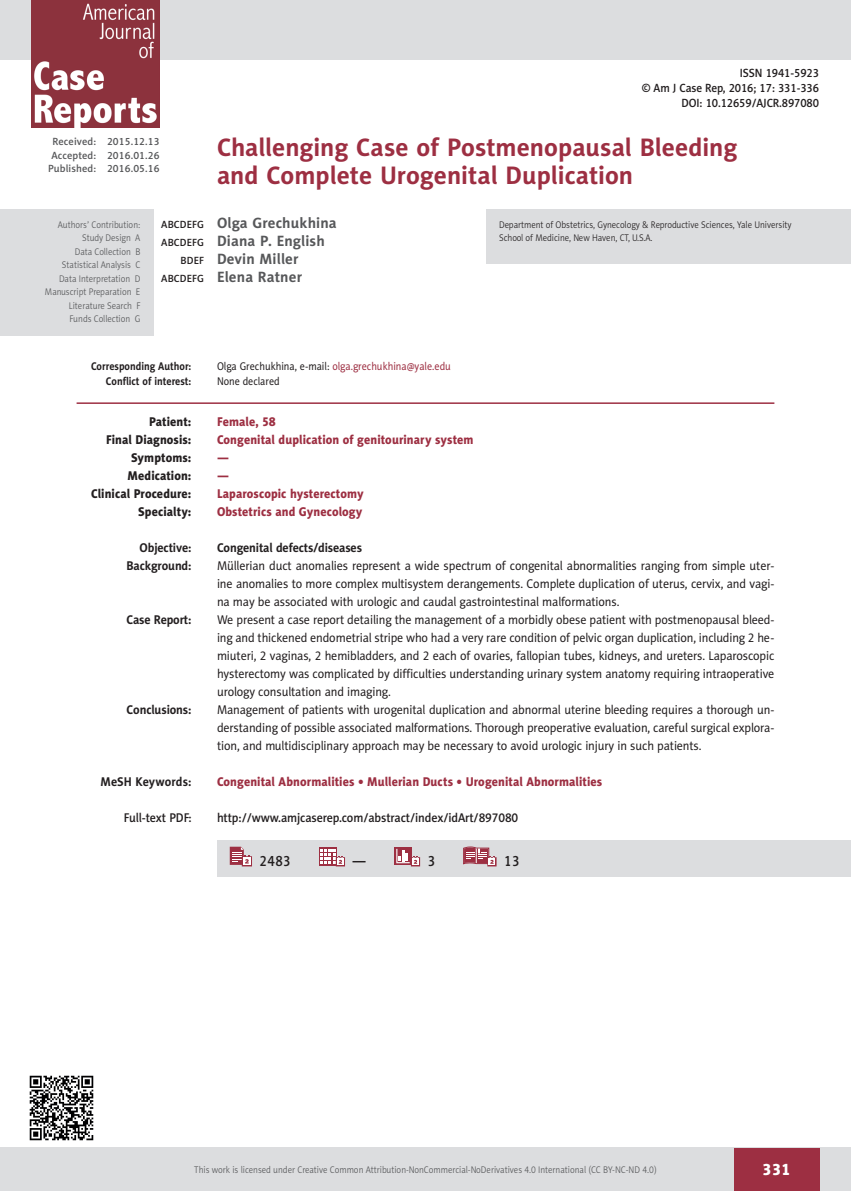
<style>
.page{position:relative;width:851px;height:1191px;background:#fff}
.page>*{position:absolute;margin:0;border:0;box-sizing:border-box;transform-origin:0 0}
.AJCR_Tytul{font:700 25.5px/28.5px "Naomi Sans EFN";color:#9d2f42}
.t1{font:16.5px "Naomi Sans EFN Heavy";color:#fff}
.AJCR_Autorzy{font:700 15px "Naomi Sans EFN";letter-spacing:.01em;color:#57585a}
.AJCR_dane{font:15px "Naomi Sans EFN Medium";letter-spacing:.03em;color:#231f20;scale:.9 1}
.AJCR_Summary_body{font:12.75px/18px "Naomi Sans EFN";letter-spacing:-.01em;color:#231f20;text-align:justify;scale:.95 1}
.AJCR_keywords{font:12.75px "Naomi Sans EFN Heavy";letter-spacing:.005em;color:#9d2f42;scale:.95 1}
.AJCR_keywords-2{font:12.75px "Naomi Sans EFN Heavy";letter-spacing:.005em;color:#231f20;scale:.95 1}
.AJCR_Summary_body-2{font:700 12.75px "Naomi Sans EFN";letter-spacing:-.01em;color:#231f20;scale:.95 1}
.AJCR_full_text_pdf{font:12.75px "Naomi Sans EFN Medium";letter-spacing:-.01em;color:#231f20;scale:.95 1}
.AJCR_keywords-3{font:700 12.75px "Naomi Sans EFN";letter-spacing:.005em;color:#231f20;scale:.95 1}
.AJCR_full_text_pdf-2{font:12px "Naomi Sans EFN Medium";letter-spacing:-.01em;color:#231f20;scale:.95 1}
.AJCR_Adres{font:11.25px "Naomi Sans EFN";color:#9d2f42;scale:.9 1}
.AJCR_Adres-2{font:700 11.25px "Naomi Sans EFN";color:#231f20;scale:.9 1}
.AJCR_Adres-3{font:11.25px "Naomi Sans EFN";color:#231f20;scale:.9 1}
.t2{font:10.5px "Naomi Sans EFN Medium";letter-spacing:.01em;color:#57585a}
.t3{font:9.75px "Naomi Sans EFN Light";color:#57585a;scale:.9 1}
.AJCR_Afiliacja{font:9.75px/13.5px "Naomi Sans EFN Light";color:#231f20;scale:.9 1}
.s1{font-family:"Naomi Sans EFN Medium";font-weight:400;font-size:10.5px;color:#231f20}
.s2{color:#231f20}
</style>
<div class="page">
<div style="left:217px;top:840px;width:633px;height:36px;background:#dcdddf"></div>
<svg style="left:230px;top:846px;width:22px;height:20px"></svg>
<div style="left:319px;top:847px;width:17px;height:18px;background:#9d2f42"></div>
<svg style="left:320px;top:848px;width:25px;height:18px"></svg>
<div style="left:394px;top:847px;width:18px;height:18px;background:#9d2f42"></div>
<svg style="left:396px;top:849px;width:24px;height:17px"></svg>
<svg style="left:463px;top:846px;width:33px;height:20px"></svg>
<hr style="left:77px;top:402px;width:697px;height:2px;background:#9d2f42">
<div style="left:0;top:210px;width:153px;height:126px;background:#dcdddf"></div>
<div style="left:486px;top:210px;width:364px;height:54px;background:#dcdddf"></div>
<img style="left:29px;top:1075px;width:65px;height:66px">
<div style="left:0;top:1148px;width:850px;height:43px;background:#dcdddf"></div>
<div style="left:733px;top:1147px;width:86px;height:43px;background:#9d2f42"></div>
<div style="left:0;top:0;width:850px;height:60px;background:#dcdddf"></div>
<img style="left:32px;top:0;width:127px;height:127px">
<p class="AJCR_full_text_pdf-2" style="left:739px;top:66px;width:85px">ISSN 1941-5923</p>
<p class="AJCR_full_text_pdf-2" style="left:641px;top:81px;width:188px">© Am J Case Rep, 2016; 17: 331-336</p>
<p class="AJCR_full_text_pdf-2" style="left:681px;top:96px;width:146px">DOI: 10.12659/AJCR.897080</p>
<p class="AJCR_Tytul" style="left:217px;top:133px;width:521px">Challenging Case of Postmenopausal Bleeding and Complete Urogenital Duplication</p>
<p class="AJCR_Autorzy" style="left:161px;top:214px;width:177px"><span class="s1">ABCDEFG</span> Olga Grechukhina</p>
<p class="AJCR_Autorzy" style="left:161px;top:232px;width:165px"><span class="s1">ABCDEFG</span> Diana P. English</p>
<p class="AJCR_Autorzy" style="left:180px;top:250px;width:119px"><span class="s1">BDEF</span> Devin Miller</p>
<p class="AJCR_Autorzy" style="left:161px;top:268px;width:142px"><span class="s1">ABCDEFG</span> Elena Ratner</p>
<p class="t2" style="left:52px;top:136px;width:109px">Received: 2015.12.13</p>
<p class="t2" style="left:51px;top:149px;width:110px">Accepted: 2016.01.26</p>
<p class="t2" style="left:48px;top:163px;width:113px">Published: 2016.05.16</p>
<p class="t3" style="left:58px;top:219px;width:93px">Authors’ Contribution:</p>
<p class="t3" style="left:82px;top:232px;width:66px">Study Design A</p>
<p class="t3" style="left:75px;top:246px;width:74px">Data Collection B</p>
<p class="t3" style="left:62px;top:259px;width:89px">Statistical Analysis C</p>
<p class="t3" style="left:59px;top:273px;width:92px">Data Interpretation D</p>
<p class="t3" style="left:45px;top:286px;width:107px">Manuscript Preparation E</p>
<p class="t3" style="left:69px;top:300px;width:81px">Literature Search F</p>
<p class="t3" style="left:69px;top:313px;width:80px">Funds Collection G</p>
<p class="AJCR_Afiliacja" style="left:499px;top:218px;width:326px">Department of Obstetrics, Gynecology &amp; Reproductive Sciences, Yale University<br>School of Medicine, New Haven, CT, U.S.A.</p>
<p class="AJCR_Adres-2" style="left:91px;top:359px;width:113px">Corresponding Author:</p>
<p class="AJCR_Adres" style="left:217px;top:359px;width:261px"><span class="s2">Olga Grechukhina, e-mail:</span> olga.grechukhina@yale.edu</p>
<p class="AJCR_Adres-2" style="left:106px;top:375px;width:97px">Conflict of interest:</p>
<p class="AJCR_Adres-3" style="left:217px;top:375px;width:71px">None declared</p>
<p class="AJCR_keywords-2" style="left:149px;top:414px;width:46px">Patient:</p>
<p class="AJCR_keywords" style="left:217px;top:414px;width:64px">Female, 58</p>
<p class="AJCR_keywords-2" style="left:106px;top:432px;width:91px">Final Diagnosis:</p>
<p class="AJCR_keywords" style="left:217px;top:432px;width:271px">Congenital duplication of genitourinary system</p>
<p class="AJCR_keywords-2" style="left:131px;top:450px;width:65px">Symptoms:</p>
<p class="AJCR_keywords" style="left:217px;top:450px;width:14px">—</p>
<p class="AJCR_keywords-2" style="left:128px;top:468px;width:69px">Medication:</p>
<p class="AJCR_keywords" style="left:217px;top:468px;width:14px">—</p>
<p class="AJCR_keywords-2" style="left:91px;top:486px;width:107px">Clinical Procedure:</p>
<p class="AJCR_keywords" style="left:217px;top:486px;width:156px">Laparoscopic hysterectomy</p>
<p class="AJCR_keywords-2" style="left:138px;top:504px;width:58px">Specialty:</p>
<p class="AJCR_keywords" style="left:217px;top:504px;width:155px">Obstetrics and Gynecology</p>
<p class="AJCR_Summary_body-2" style="left:139px;top:540px;width:56px">Objective:</p>
<p class="AJCR_Summary_body-2" style="left:217px;top:540px;width:154px">Congenital defects/diseases</p>
<p class="AJCR_Summary_body-2" style="left:126px;top:558px;width:70px">Background:</p>
<p class="AJCR_Summary_body" style="left:217px;top:557px;width:588px">Müllerian duct anomalies represent a wide spectrum of congenital abnormalities ranging from simple uter&shy;ine anomalies to more complex multisystem derangements. Complete duplication of uterus, cervix, and vagi&shy;na may be associated with urologic and caudal gastrointestinal malformations.</p>
<p class="AJCR_Summary_body-2" style="left:126px;top:612px;width:70px">Case Report:</p>
<p class="AJCR_Summary_body" style="left:217px;top:611px;width:588px">We present a case report detailing the management of a morbidly obese patient with postmenopausal bleed&shy;ing and thickened endometrial stripe who had a very rare condition of pelvic organ duplication, including 2 he&shy;miuteri, 2 vaginas, 2 hemibladders, and 2 each of ovaries, fallopian tubes, kidneys, and ureters. Laparoscopic hysterectomy was complicated by difficulties understanding urinary system anatomy requiring intraoperative urology consultation and imaging.</p>
<p class="AJCR_Summary_body-2" style="left:127px;top:702px;width:70px">Conclusions:</p>
<p class="AJCR_Summary_body" style="left:217px;top:701px;width:588px">Management of patients with urogenital duplication and abnormal uterine bleeding requires a thorough un&shy;derstanding of possible associated malformations. Thorough preoperative evaluation, careful surgical explora&shy;tion, and multidisciplinary approach may be necessary to avoid urologic injury in such patients.</p>
<p class="AJCR_keywords-3" style="left:100px;top:774px;width:97px">MeSH Keywords:</p>
<p class="AJCR_keywords" style="left:217px;top:774px;width:407px">Congenital Abnormalities • Mullerian Ducts • Urogenital Abnormalities</p>
<p class="AJCR_full_text_pdf" style="left:124px;top:810px;width:73px">Full-text PDF:</p>
<p class="AJCR_full_text_pdf" style="left:217px;top:810px;width:318px">http://www.amjcaserep.com/abstract/index/idArt/897080</p>
<p class="AJCR_dane" style="left:259px;top:852px;width:36px">2483</p>
<p class="AJCR_dane" style="left:352px;top:852px;width:16px">—</p>
<p class="AJCR_dane" style="left:427px;top:852px;width:10px">3</p>
<p class="AJCR_dane" style="left:504px;top:852px;width:19px">13</p>
<p class="t3" style="left:194px;top:1164px;width:515px">This work is licensed under Creative Common Attribution-NonCommercial-NoDerivatives 4.0 International (CC BY-NC-ND 4.0)</p>
<p class="t1" style="left:762px;top:1159px;width:30px">331</p>
</div>
